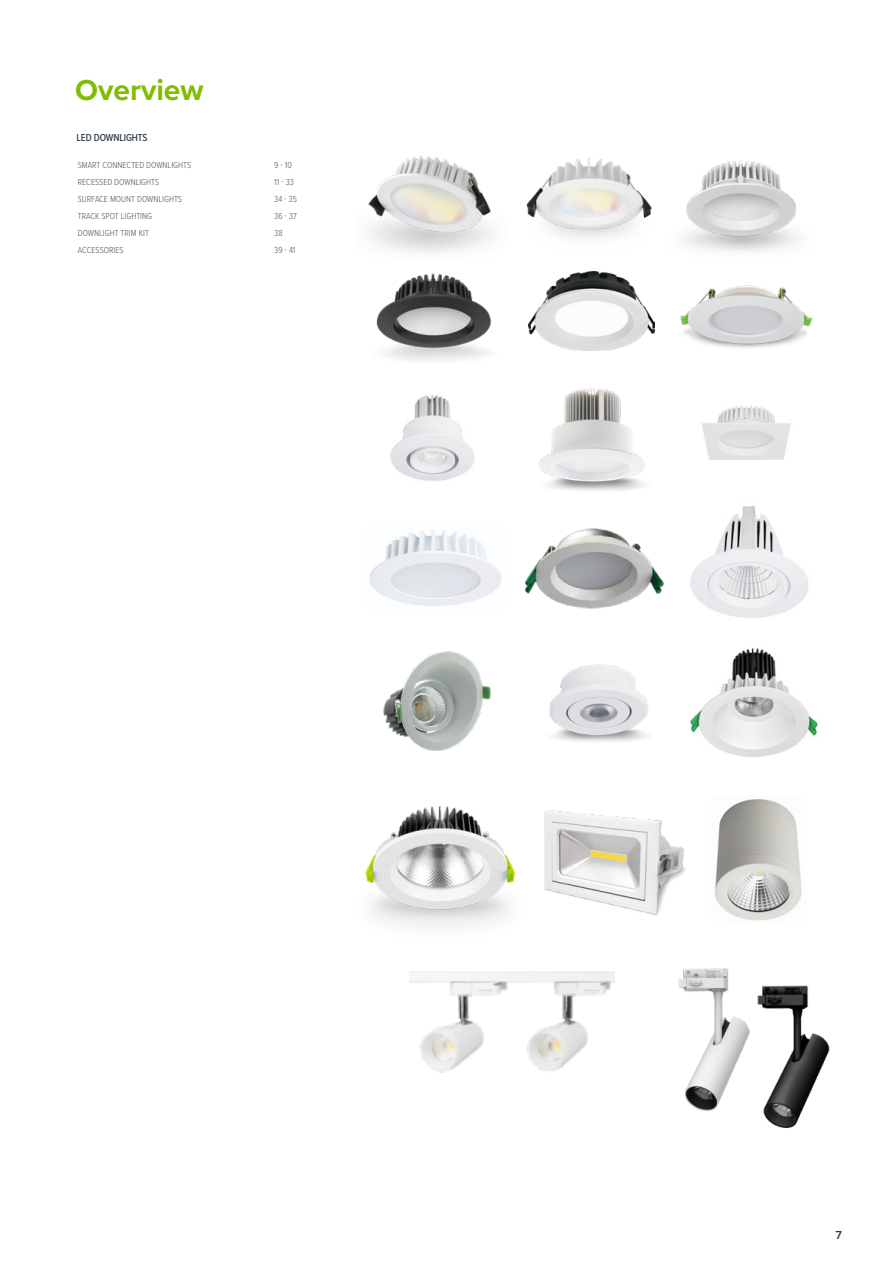
<style>
.page{position:relative;width:893px;height:1263px;background:#fff}
.page>*{position:absolute;margin:0;border:0;box-sizing:border-box;transform-origin:0 0}
.ATOM_OVERVIEW_H1_PMS{font:700 30px "Proxima Nova";color:#80bc00}
.t1{font:600 12px "Proxima Nova";color:#263746}
.t2{font:500 10.5px "Proxima Nova Cond";letter-spacing:-.01em;color:#263746}
.Overview_BC_PMS_7546{font:300 9px "Proxima Nova Cond";color:#56565a}
</style>
<div class="page">
<img style="left:526px;top:158px;width:126px;height:80px">
<img style="left:715px;top:799px;width:87px;height:122px">
<img style="left:685px;top:160px;width:113px;height:92px">
<img style="left:376px;top:273px;width:116px;height:87px">
<img style="left:702px;top:405px;width:89px;height:55px">
<img style="left:390px;top:395px;width:85px;height:86px">
<img style="left:549px;top:664px;width:100px;height:78px">
<img style="left:680px;top:285px;width:133px;height:63px">
<img style="left:365px;top:806px;width:151px;height:120px">
<img style="left:690px;top:506px;width:119px;height:112px">
<img style="left:544px;top:810px;width:141px;height:105px">
<img style="left:410px;top:971px;width:205px;height:102px">
<img style="left:678px;top:968px;width:65px;height:143px">
<img style="left:743px;top:985px;width:87px;height:144px">
<img style="left:368px;top:156px;width:123px;height:97px">
<img style="left:529px;top:271px;width:126px;height:80px">
<img style="left:539px;top:388px;width:106px;height:103px">
<img style="left:525px;top:528px;width:139px;height:81px">
<img style="left:369px;top:530px;width:132px;height:76px">
<img style="left:690px;top:648px;width:128px;height:109px">
<img style="left:383px;top:651px;width:108px;height:100px">
<p class="ATOM_OVERVIEW_H1_PMS" style="left:75px;top:68px;width:130px">Overview</p>
<p class="t2" style="left:77px;top:129px;width:73px">LED DOWNLIGHTS</p>
<p class="Overview_BC_PMS_7546" style="left:78px;top:158px;width:115px">SMART CONNECTED DOWNLIGHTS</p>
<p class="Overview_BC_PMS_7546" style="left:274px;top:158px;width:19px">9 - 10</p>
<p class="Overview_BC_PMS_7546" style="left:78px;top:175px;width:83px">RECESSED DOWNLIGHTS</p>
<p class="Overview_BC_PMS_7546" style="left:274px;top:175px;width:21px">11 - 33</p>
<p class="Overview_BC_PMS_7546" style="left:78px;top:192px;width:106px">SURFACE MOUNT DOWNLIGHTS</p>
<p class="Overview_BC_PMS_7546" style="left:274px;top:192px;width:24px">34 - 35</p>
<p class="Overview_BC_PMS_7546" style="left:78px;top:209px;width:76px">TRACK SPOT LIGHTING</p>
<p class="Overview_BC_PMS_7546" style="left:274px;top:209px;width:24px">36 - 37</p>
<p class="Overview_BC_PMS_7546" style="left:78px;top:226px;width:73px">DOWNLIGHT TRIM KIT</p>
<p class="Overview_BC_PMS_7546" style="left:274px;top:226px;width:10px">38</p>
<p class="Overview_BC_PMS_7546" style="left:78px;top:243px;width:47px">ACCESSORIES</p>
<p class="Overview_BC_PMS_7546" style="left:274px;top:243px;width:23px">39 - 41</p>
<h2 class="t1" style="left:836px;top:1225px;width:8px">7</h2>
</div>
